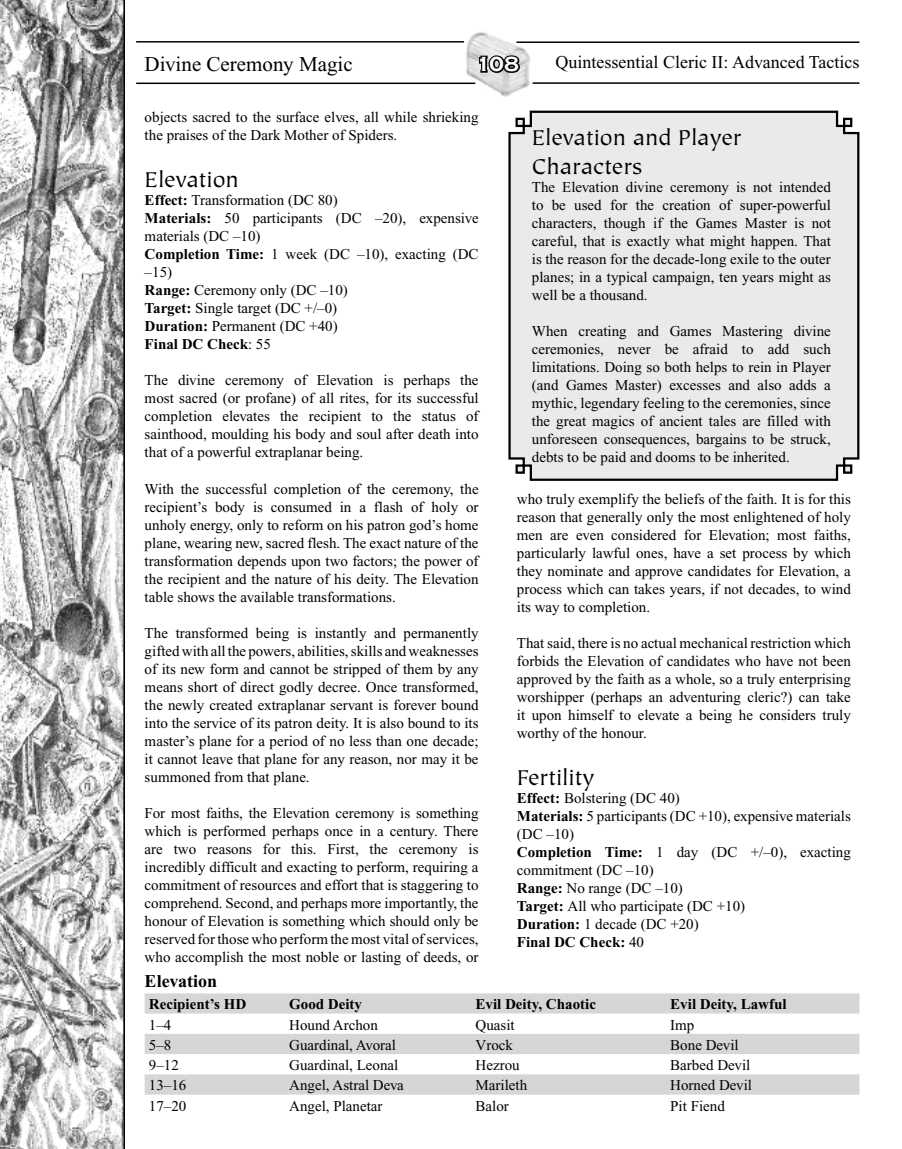
<style>
.page{position:relative;width:902px;height:1149px;background:#fff}
.page>*{position:absolute;margin:0;border:0;box-sizing:border-box;transform-origin:0 0}
.t1{font:24px/28.8px "Tiepolo";color:#000}
.t2{font:21px "Times New Roman";color:#000}
.t3{font:700 21px "Copperplate Gothic";color:#fff}
.t4{font:18px "Times New Roman";color:#000}
.t5{font:700 18px "Times New Roman";color:#000}
.t6{font:15px/18px "Times New Roman";color:#000;text-align:justify}
.t7{font:700 15px "Times New Roman";color:#000}
.s1{font-weight:700}
</style>
<div class="page">
<img style="left:466px;top:32px;width:64px;height:65px">
<hr style="left:516px;top:41px;width:343px;height:2px;background:#000">
<hr style="left:532px;top:82px;width:327px;height:2px;background:#000">
<svg style="left:477px;top:53px;width:45px;height:22px"></svg>
<hr style="left:136px;top:82px;width:339px;height:2px;background:#000">
<hr style="left:136px;top:41px;width:328px;height:2px;background:#000">
<svg style="left:0;top:0;width:125px;height:1148px"></svg>
<svg style="left:508px;top:110px;width:352px;height:371px;background:#ddd"></svg>
<svg style="left:145px;top:993px;width:714px;height:101px;fill:#d6d6d6"></svg>
<h2 class="t2" style="left:145px;top:52px;width:209px">Divine Ceremony Magic</h2>
<h2 class="t3" style="left:476px;top:53px;width:45px">108</h2>
<p class="t4" style="left:555px;top:52px;width:305px">Quintessential Cleric II: Advanced Tactics</p>
<p class="t6" style="left:145px;top:108px;width:335px">objects sacred to the surface elves, all while shrieking the praises of the Dark Mother of Spiders.</p>
<h1 class="t1" style="left:145px;top:166px;width:96px">Elevation</h1>
<p class="t6" style="left:145px;top:191px;width:335px;text-align:left"><span class="s1">Effect:</span> Transformation (DC 80)<br><span class="s1">Materials:</span> 50 participants (DC –20), expensive materials (DC –10)<br><span class="s1">Completion Time:</span> 1 week (DC –10), exacting (DC –15)<br><span class="s1">Range:</span> Ceremony only (DC –10)<br><span class="s1">Target:</span> Single target (DC +/–0)<br><span class="s1">Duration:</span> Permanent (DC +40)<br><span class="s1">Final DC Check</span>: 55</p>
<p class="t6" style="left:145px;top:371px;width:335px">The divine ceremony of Elevation is perhaps the most sacred (or profane) of all rites, for its successful completion elevates the recipient to the status of sainthood, moulding his body and soul after death into that of a powerful extraplanar being.</p>
<p class="t6" style="left:145px;top:479px;width:335px">With the successful completion of the ceremony, the recipient’s body is consumed in a flash of holy or unholy energy, only to reform on his patron god’s home plane, wearing new, sacred flesh. The exact nature of the transformation depends upon two factors; the power of the recipient and the nature of his deity. The Elevation table shows the available transformations.</p>
<p class="t6" style="left:145px;top:623px;width:335px">The transformed being is instantly and permanently gifted with all the powers, abilities, skills and weaknesses of its new form and cannot be stripped of them by any means short of direct godly decree. Once transformed, the newly created extraplanar servant is forever bound into the service of its patron deity. It is also bound to its master’s plane for a period of no less than one decade; it cannot leave that plane for any reason, nor may it be summoned from that plane.</p>
<p class="t6" style="left:145px;top:803px;width:335px">For most faiths, the Elevation ceremony is something which is performed perhaps once in a century. There are two reasons for this. First, the ceremony is incredibly difficult and exacting to perform, requiring a commitment of resources and effort that is staggering to comprehend. Second, and perhaps more importantly, the honour of Elevation is something which should only be reserved for those who perform the most vital of services, who accomplish the most noble or lasting of deeds, or</p>
<h1 class="t1" style="left:531px;top:124px;width:211px">Elevation and Player<br>Characters</h1>
<p class="t6" style="left:531px;top:178px;width:300px">The Elevation divine ceremony is not intended to be used for the creation of super-powerful characters, though if the Games Master is not careful, that is exactly what might happen. That is the reason for the decade-long exile to the outer planes; in a typical campaign, ten years might as well be a thousand.</p>
<p class="t6" style="left:531px;top:322px;width:300px">When creating and Games Mastering divine ceremonies, never be afraid to add such limitations. Doing so both helps to rein in Player (and Games Master) excesses and also adds a mythic, legendary feeling to the ceremonies, since the great magics of ancient tales are filled with unforeseen consequences, bargains to be struck, debts to be paid and dooms to be inherited.</p>
<p class="t6" style="left:517px;top:490px;width:335px">who truly exemplify the beliefs of the faith. It is for this reason that generally only the most enlightened of holy men are even considered for Elevation; most faiths, particularly lawful ones, have a set process by which they nominate and approve candidates for Elevation, a process which can takes years, if not decades, to wind its way to completion.</p>
<p class="t6" style="left:517px;top:634px;width:335px">That said, there is no actual mechanical restriction which forbids the Elevation of candidates who have not been approved by the faith as a whole, so a truly enterprising worshipper (perhaps an adventuring cleric?) can take it upon himself to elevate a being he considers truly worthy of the honour.</p>
<h1 class="t1" style="left:517px;top:764px;width:79px">Fertility</h1>
<p class="t6" style="left:517px;top:789px;width:335px;text-align:left"><span class="s1">Effect:</span> Bolstering (DC 40)<br><span class="s1">Materials:</span> 5 participants (DC +10), expensive materials (DC –10)<br><span class="s1">Completion Time:</span> 1 day (DC +/–0), exacting commitment (DC –10)<br><span class="s1">Range:</span> No range (DC –10)<br><span class="s1">Target:</span> All who participate (DC +10)<br><span class="s1">Duration:</span> 1 decade (DC +20)<br><span class="s1">Final DC Check:</span> 40</p>
<p class="t5" style="left:145px;top:971px;width:74px">Elevation</p>
<p class="t7" style="left:149px;top:995px;width:99px">Recipient’s HD</p>
<p class="t7" style="left:289px;top:995px;width:74px">Good Deity</p>
<p class="t7" style="left:475px;top:995px;width:122px">Evil Deity, Chaotic</p>
<p class="t7" style="left:670px;top:995px;width:118px">Evil Deity, Lawful</p>
<p class="t6" style="left:149px;top:1015px;width:24px">1–4</p>
<p class="t6" style="left:289px;top:1015px;width:90px">Hound Archon</p>
<p class="t6" style="left:475px;top:1015px;width:41px">Quasit</p>
<p class="t6" style="left:670px;top:1015px;width:26px">Imp</p>
<p class="t6" style="left:149px;top:1035px;width:24px">5–8</p>
<p class="t6" style="left:289px;top:1035px;width:108px">Guardinal, Avoral</p>
<p class="t6" style="left:475px;top:1035px;width:39px">Vrock</p>
<p class="t6" style="left:670px;top:1035px;width:70px">Bone Devil</p>
<p class="t6" style="left:149px;top:1055px;width:31px">9–12</p>
<p class="t6" style="left:289px;top:1055px;width:111px">Guardinal, Leonal</p>
<p class="t6" style="left:475px;top:1055px;width:46px">Hezrou</p>
<p class="t6" style="left:670px;top:1055px;width:82px">Barbed Devil</p>
<p class="t6" style="left:149px;top:1076px;width:39px">13–16</p>
<p class="t6" style="left:289px;top:1076px;width:116px">Angel, Astral Deva</p>
<p class="t6" style="left:475px;top:1076px;width:53px">Marileth</p>
<p class="t6" style="left:670px;top:1076px;width:83px">Horned Devil</p>
<p class="t6" style="left:149px;top:1096px;width:39px">17–20</p>
<p class="t6" style="left:289px;top:1096px;width:95px">Angel, Planetar</p>
<p class="t6" style="left:475px;top:1096px;width:35px">Balor</p>
<p class="t6" style="left:670px;top:1096px;width:56px">Pit Fiend</p>
</div>
